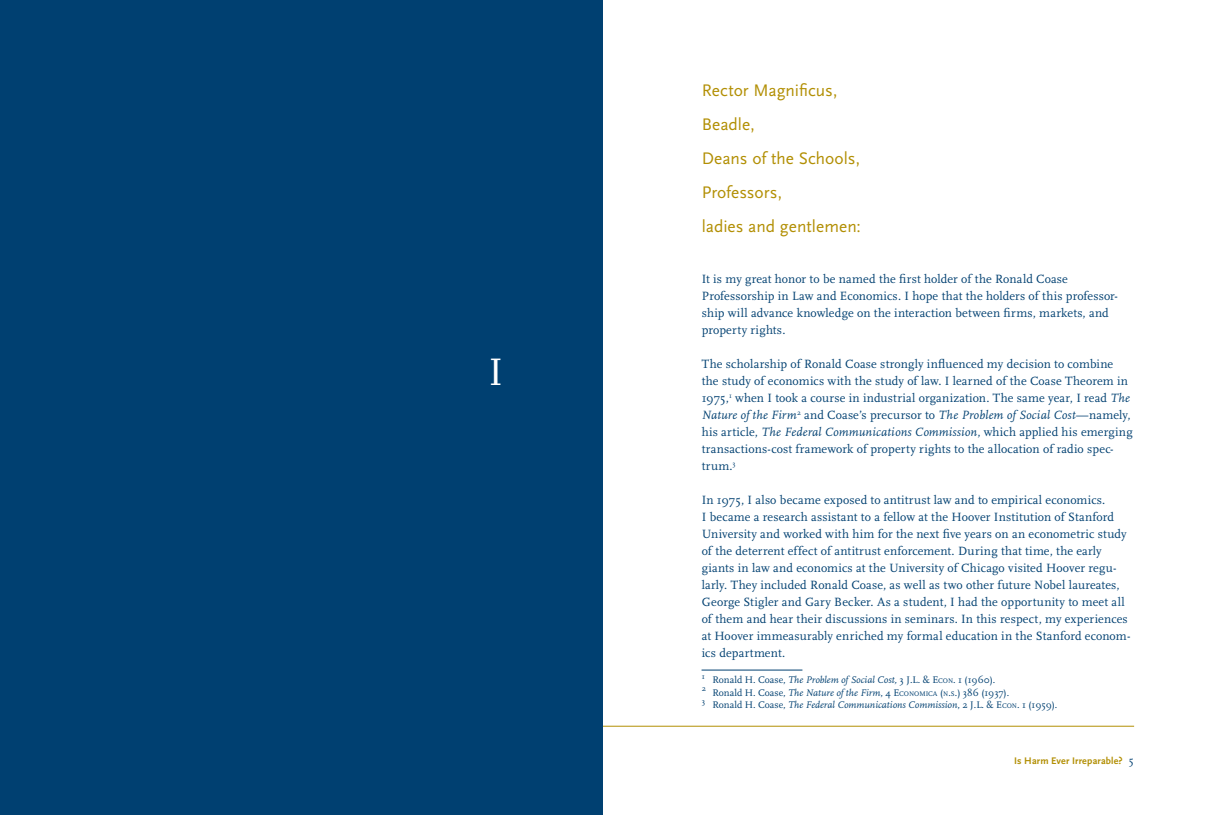
<style>
.page{position:relative;width:1205px;height:815px;background:#fff}
.page>*{position:absolute;margin:0;border:0;box-sizing:border-box;transform-origin:0 0}
.t1{font:40px "FF Scala";color:#fff}
.t2{font:17.5px/34px "Scala Sans OT";color:#b28f04}
.t3{font:12.5px/17px "FF Scala";letter-spacing:.015em;color:#004071}
.t4{font:10px "FF Scala";color:#004071}
.t5{font:italic 10px "FF Scala";color:#004071}
.t6{font:700 10px "Scala Sans OT";letter-spacing:.015em;color:#b28f04}
.t7{font:8px "FF Scala";color:#004071}
.s1{font-style:italic}
.s2{font-style:inherit}
.s3{font-size:7px}
.s4{font-style:normal}
.s5{font-style:normal;font-size:7px}
.s6{font-family:"FF Scala";font-weight:400;font-size:11.25px;color:#004071}
</style>
<div class="page">
<hr style="left:602px;top:726px;width:532px;height:1px;background:#b28f04">
<div style="left:0;top:0;width:602px;height:815px;background:#004071"></div>
<svg style="left:701px;top:669px;width:102px;height:2px"></svg>
<hr style="left:701px;top:670px;width:101px;height:1px;background:#004071">
<h1 class="t1" style="left:488px;top:350px;width:16px">I</h1>
<h2 class="t2" style="left:702px;top:74px;width:161px">Rector Magnificus,<br>Beadle,<br>Deans of the Schools,<br>Professors,<br>ladies and gentlemen:</h2>
<p class="t3" style="left:702px;top:271px;width:418px">It is my great honor to be named the first holder of the Ronald Coase Professorship in Law and Economics. I hope that the holders of this professor&shy;ship will advance knowledge on the interaction between firms, markets, and property rights.</p>
<p class="t3" style="left:702px;top:356px;width:432px">The scholarship of Ronald Coase strongly influenced my decision to combine the study of economics with the study of law. I learned of the Coase Theorem in 1975,<sup>1</sup> when I took a course in industrial organization. The same year, I read <span class="s1">The Nature of the Firm</span><sup>2</sup> and Coase’s precursor to <span class="s1">The Problem of Social Cost</span>—namely, his article, <span class="s1">The Federal Communications Commission</span>, which applied his emerging transactions-cost framework of property rights to the allocation of radio spec&shy;trum.<sup>3</sup></p>
<p class="t3" style="left:702px;top:492px;width:430px">In 1975, I also became exposed to antitrust law and to empirical economics.<br>I became a research assistant to a fellow at the Hoover Institution of Stanford University and worked with him for the next five years on an econometric study of the deterrent effect of antitrust enforcement. During that time, the early giants in law and economics at the University of Chicago visited Hoover regu&shy;larly. They included Ronald Coase, as well as two other future Nobel laureates, George Stigler and Gary Becker. As a student, I had the opportunity to meet all of them and hear their discussions in seminars. In this respect, my experiences at Hoover immeasurably enriched my formal education in the Stanford econom&shy;ics department.</p>
<p class="t7" style="left:702px;top:672px;width:5px">1</p>
<p class="t4" style="left:712px;top:675px;width:284px">Ronald H. Coase, <span class="s1">The Problem of Social Cost,</span> 3 J.<span class="s2">L. &amp; E</span><span class="s3">CON</span><span class="s2">. 1</span> (1960).</p>
<p class="t7" style="left:702px;top:684px;width:6px">2</p>
<p class="t4" style="left:712px;top:687px;width:298px">Ronald H. Coase, <span class="s1">The Nature of the Firm</span>, 4 <span class="s2">E</span><span class="s3">CONOMICA</span> <span class="s2">(</span><span class="s3">N</span><span class="s2">.</span><span class="s3">S</span><span class="s2">.) 386</span> (1937).</p>
<p class="t7" style="left:702px;top:697px;width:5px">3</p>
<p class="t5" style="left:712px;top:700px;width:347px"><span class="s4">Ronald H. Coase,</span> The Federal Communications Commission<span class="s4">, 2 J.</span><span class="s4">L. &amp; E</span><span class="s5">CON</span><span class="s4">. 1</span> <span class="s4">(1959).</span></p>
<p class="t6" style="left:1014px;top:755px;width:121px">Is Harm Ever Irreparable? <span class="s6">5</span></p>
</div>
